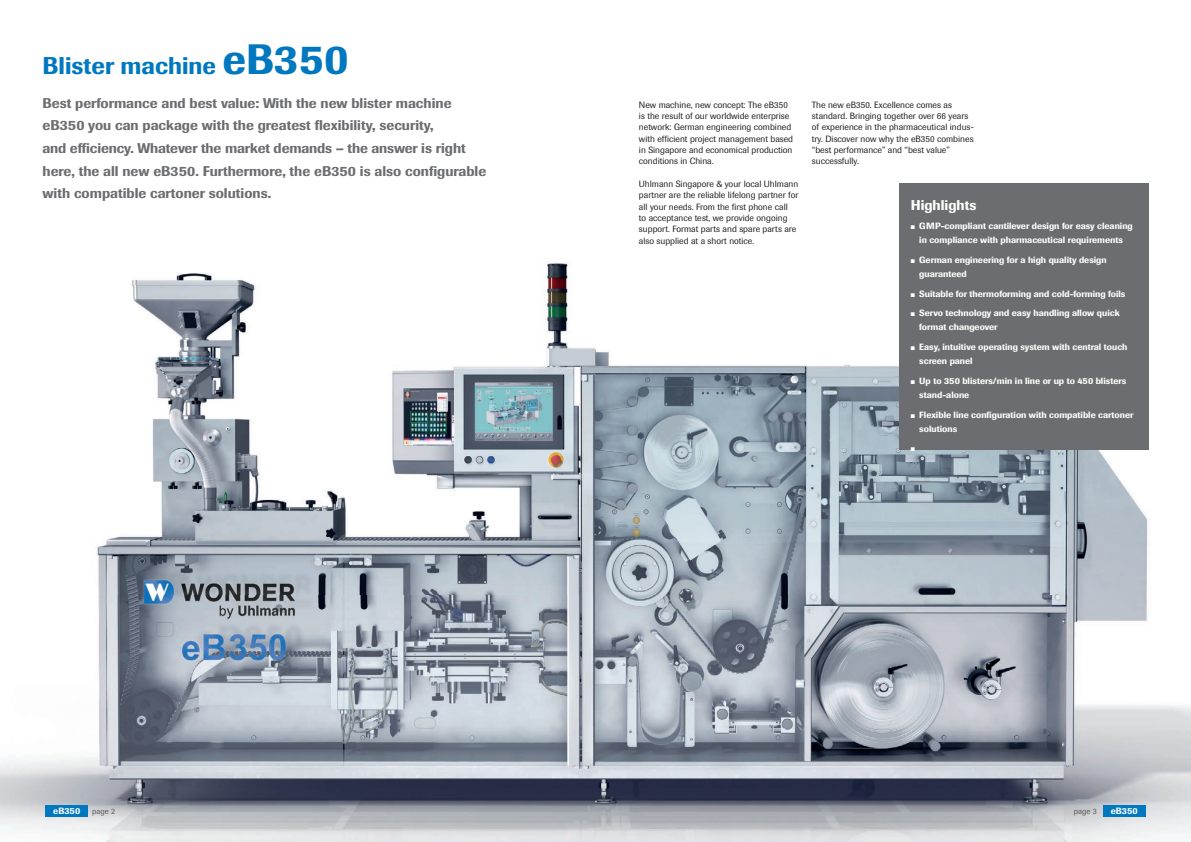
<style>
.page{position:relative;width:1191px;height:842px;background:#fff}
.page>*{position:absolute;margin:0;border:0;box-sizing:border-box;transform-origin:0 0}
.t1{font:500 24px "Imago";color:#0078c0}
.t2{font:500 14px/22.7px "Imago";color:#6c6d70}
.t3{font:500 14px "Imago";color:#fff}
.t4{font:9px/11.3px "Imago";color:#231f20}
.t5{font:500 9px/14px "Imago";color:#fff}
.t6{font:8px "Imago";color:#57585a}
.t7{font:5.4px "Zapf Dingbats ITC";color:#fff}
.s1{font-size:42px}
</style>
<div class="page">
<img style="left:0;top:243px;width:1191px;height:599px">
<div style="left:899px;top:183px;width:249px;height:267px;background:#6c6d70"></div>
<div style="left:45px;top:806px;width:43px;height:11px;background:#0078c0"></div>
<div style="left:1103px;top:806px;width:42px;height:11px;background:#0078c0"></div>
<h1 class="t1" style="left:43px;top:51px;width:307px">Blister machine <span class="s1">eB350</span></h1>
<p class="t2" style="left:43px;top:91px;width:445px">Best performance and best value: With the new blister machine eB350 you can package with the greatest flexibility, security,<br>and efficiency. Whatever the market demands – the answer is right here, the all new eB350. Furthermore, the eB350 is also configurable with compatible cartoner solutions.</p>
<p class="t4" style="left:639px;top:99px;width:156px">New machine, new concept: The eB350 is the result of our worldwide enterprise network: German engineering combined with efficient project management based in Singapore and economical production conditions in China.</p>
<p class="t4" style="left:639px;top:178px;width:161px">Uhlmann Singapore &amp; your local Uhlmann partner are the reliable lifelong partner for all your needs. From the first phone call<br>to acceptance test, we provide ongoing support. Format parts and spare parts are also supplied at a short notice.</p>
<p class="t4" style="left:812px;top:99px;width:164px">The new eB350. Excellence comes as standard. Bringing together over 66 years of experience in the pharmaceutical indus&shy;try. Discover now why the eB350 combines “best performance” and “best value” successfully.</p>
<h2 class="t3" style="left:910px;top:196px;width:67px">Highlights</h2>
<p class="t5" style="left:910px;top:219px;width:224px;text-align:center">■ GMP-compliant cantilever design for easy cleaning in compliance with pharmaceutical requirements</p>
<p class="t5" style="left:919px;top:253px;width:189px;text-indent:-9px">■ German engineering for a high quality design guaranteed</p>
<p class="t5" style="left:910px;top:287px;width:216px">■ Suitable for thermoforming and cold-forming foils</p>
<p class="t5" style="left:919px;top:306px;width:202px;text-indent:-9px">■ Servo technology and easy handling allow quick format changeover</p>
<p class="t5" style="left:919px;top:340px;width:210px;text-indent:-9px">■ Easy, intuitive operating system with central touch screen panel</p>
<p class="t5" style="left:919px;top:374px;width:208px;text-indent:-9px">■ Up to 350 blisters/min in line or up to 450 blisters stand-alone</p>
<p class="t5" style="left:919px;top:407px;width:216px;text-indent:-9px">■ Flexible line configuration with compatible cartoner solutions</p>
<p class="t7" style="left:910px;top:447px;width:6px">■</p>
<p class="t5" style="left:53px;top:803px;width:28px">eB350</p>
<p class="t6" style="left:92px;top:806px;width:24px">page 2</p>
<p class="t6" style="left:1074px;top:806px;width:24px">page 3</p>
<p class="t5" style="left:1110px;top:803px;width:28px">eB350</p>
</div>
